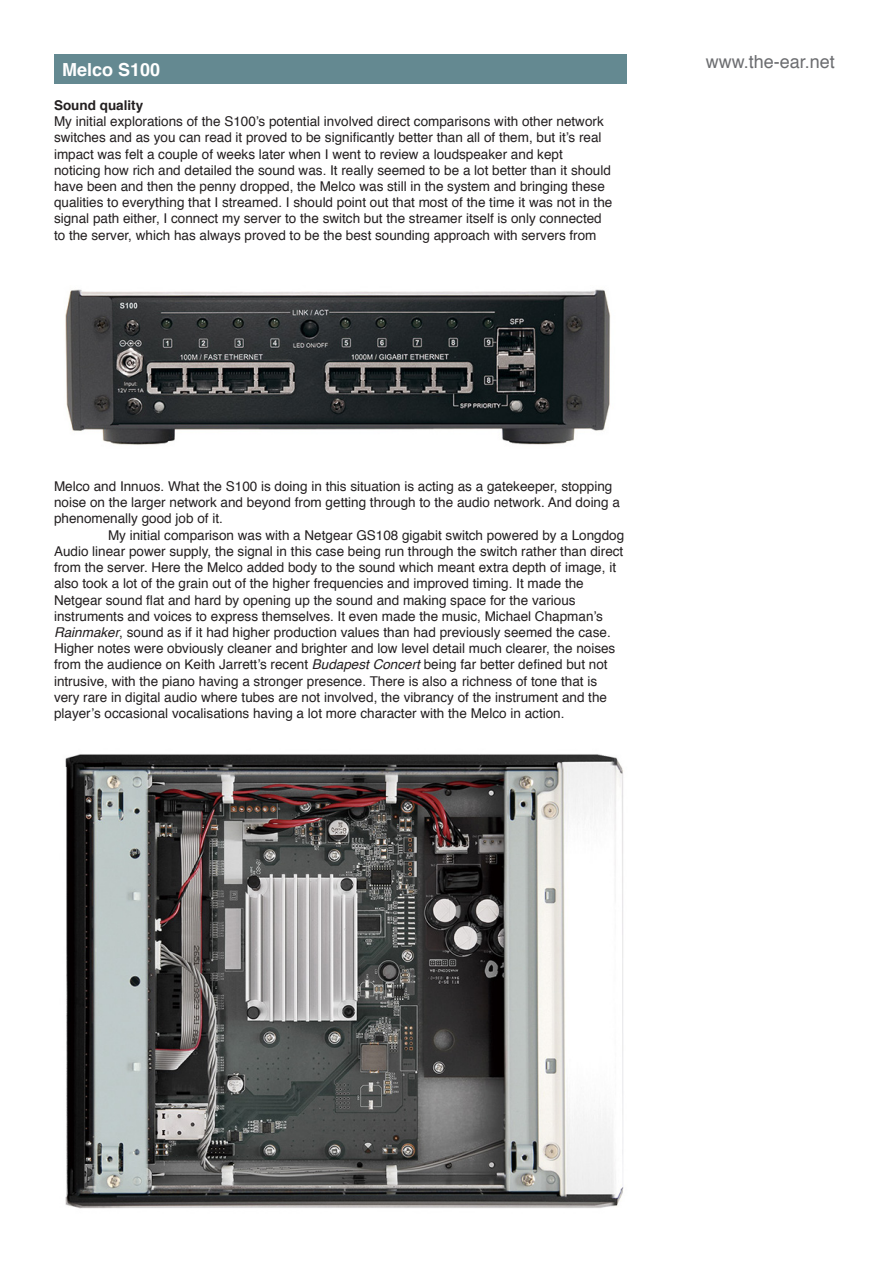
<style>
.page{position:relative;width:893px;height:1263px;background:#fff}
.page>*{position:absolute;margin:0;border:0;box-sizing:border-box;transform-origin:0 0}
.t1{font:18px "Helvetica";color:#6c6d70}
.t2{font:700 18px "Helvetica";color:#fff}
.t3{font:13.5px/16.2px "Helvetica";color:#231f20}
.t4{font:700 13.5px "Helvetica";color:#231f20}
.s1{font-style:italic}
</style>
<div class="page">
<div style="left:54px;top:54px;width:573px;height:30px;background:#648991"></div>
<img style="left:65px;top:289px;width:546px;height:156px">
<img style="left:65px;top:754px;width:559px;height:455px">
<p class="t2" style="left:62px;top:55px;width:100px">Melco S100</p>
<p class="t4" style="left:54px;top:94px;width:91px">Sound quality</p>
<p class="t3" style="left:54px;top:114px;width:560px">My initial explorations of the S100’s potential involved direct comparisons with other network switches and as you can read it proved to be significantly better than all of them, but it’s real impact was felt a couple of weeks later when I went to review a loudspeaker and kept noticing how rich and detailed the sound was. It really seemed to be a lot better than it should have been and then the penny dropped, the Melco was still in the system and bringing these qualities to everything that I streamed. I should point out that most of the time it was not in the signal path either, I connect my server to the switch but the streamer itself is only connected to the server, which has always proved to be the best sounding approach with servers from</p>
<p class="t1" style="left:706px;top:47px;width:131px">www.the-ear.net</p>
<p class="t3" style="left:54px;top:479px;width:567px">Melco and Innuos. What the S100 is doing in this situation is acting as a gatekeeper, stopping noise on the larger network and beyond from getting through to the audio network. And doing a phenomenally good job of it.</p>
<p class="t3" style="left:54px;top:527px;width:572px;text-indent:54px">My initial comparison was with a Netgear GS108 gigabit switch powered by a Longdog Audio linear power supply, the signal in this case being run through the switch rather than direct from the server. Here the Melco added body to the sound which meant extra depth of image, it also took a lot of the grain out of the higher frequencies and improved timing. It made the Netgear sound flat and hard by opening up the sound and making space for the various instruments and voices to express themselves. It even made the music, Michael Chapman’s <span class="s1">Rainmaker</span>, sound as if it had higher production values than had previously seemed the case.<br>Higher notes were obviously cleaner and brighter and low level detail much clearer, the noises from the audience on Keith Jarrett’s recent <span class="s1">Budapest Concert</span> being far better defined but not intrusive, with the piano having a stronger presence. There is also a richness of tone that is very rare in digital audio where tubes are not involved, the vibrancy of the instrument and the player’s occasional vocalisations having a lot more character with the Melco in action.</p>
</div>
